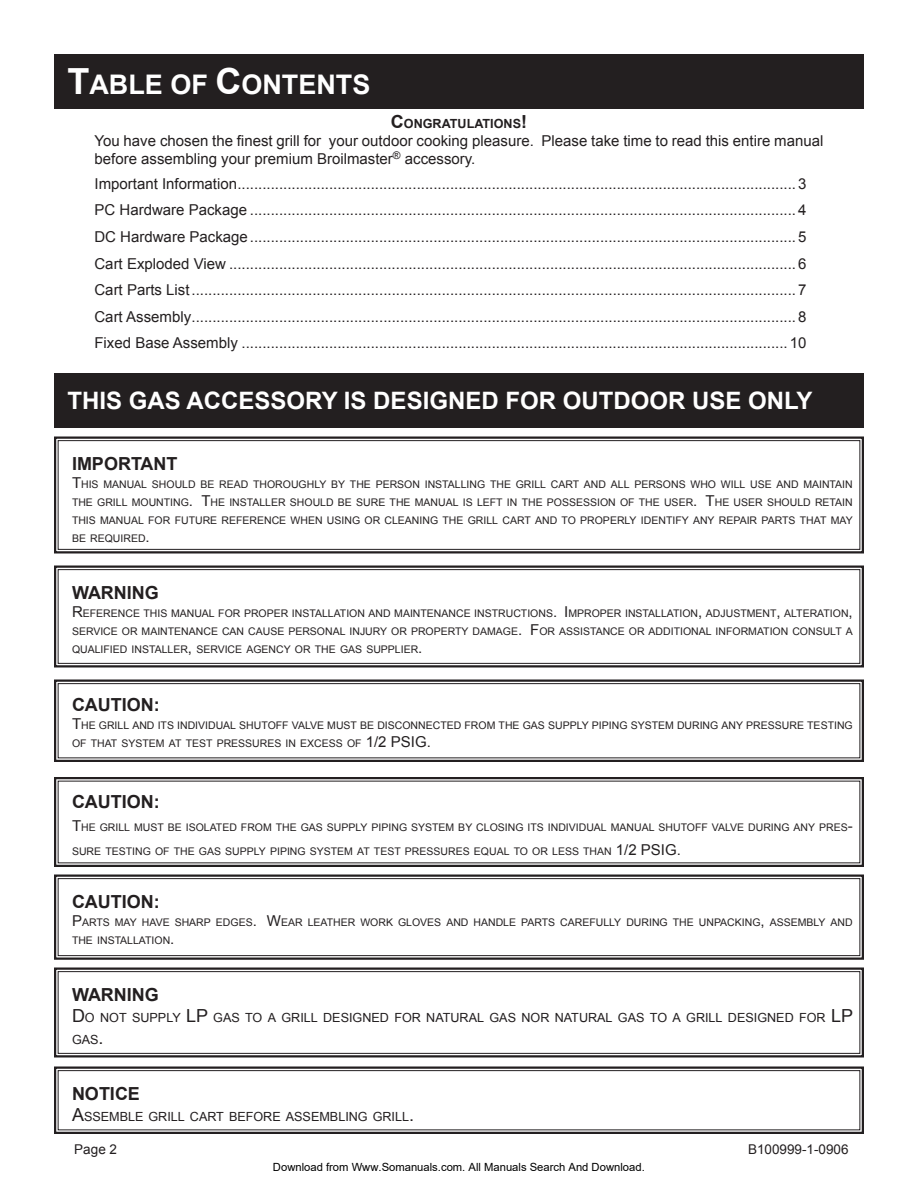
<style>
.page{position:relative;width:918px;height:1188px;background:#fff}
.page>*{position:absolute;margin:0;border:0;box-sizing:border-box;transform-origin:0 0}
.t1{font:700 27px "Arial";color:#fff}
.t2{font:700 24px "Arial";color:#fff}
.t3{font:700 18px "Arial";color:#231f20}
.t4{font:15px/26.5px "Arial";color:#231f20;text-align:justify}
.t5{font:13.5px "Arial";color:#231f20}
.t6{font:12.6px/21.6px "Arial";color:#231f20}
.t7{font:700 12.6px "Arial";color:#231f20}
.t8{font:11.25px "Arial";color:#000}
.t9{font:10.5px/18px "Arial";color:#231f20;text-align:justify}
.s1{font-size:36px}
.s2{font-size:18px}
.s3{font-size:15px}
</style>
<div class="page">
<svg style="left:54px;top:565px;width:810px;height:103px"></svg>
<div style="left:58px;top:569px;width:802px;height:95px;border:1px solid #231f20"></div>
<svg style="left:54px;top:436px;width:810px;height:118px"></svg>
<div style="left:58px;top:440px;width:802px;height:110px;border:1px solid #231f20"></div>
<svg style="left:54px;top:679px;width:810px;height:83px"></svg>
<div style="left:58px;top:683px;width:802px;height:75px;border:1px solid #231f20"></div>
<svg style="left:54px;top:777px;width:810px;height:90px"></svg>
<svg style="left:54px;top:874px;width:810px;height:86px"></svg>
<div style="left:58px;top:878px;width:802px;height:78px;border:1px solid #231f20"></div>
<svg style="left:54px;top:967px;width:810px;height:91px"></svg>
<div style="left:58px;top:971px;width:802px;height:83px;border:1px solid #231f20"></div>
<svg style="left:54px;top:1066px;width:810px;height:68px"></svg>
<div style="left:58px;top:1070px;width:802px;height:60px;border:1px solid #231f20"></div>
<div style="left:54px;top:54px;width:810px;height:54px;background:#231f20"></div>
<div style="left:54px;top:374px;width:810px;height:54px;background:#231f20"></div>
<h1 class="t1" style="left:68px;top:67px;width:304px"><span class="s1">T</span>ABLE OF <span class="s1">C</span>ONTENTS</h1>
<p class="t7" style="left:391px;top:115px;width:138px"><span class="s2">C</span>ONGRATULATIONS<span class="s2">!</span></p>
<p class="t4" style="left:94px;top:132px;width:730px;line-height:18px">You have chosen the finest grill for your outdoor cooking pleasure. Please take time to read this entire manual before assembling your premium Broilmaster<sup>®</sup> accessory.</p>
<p class="t4" style="left:94px;top:170px;width:714px">Important Information ...................................................................................................................................... 3<br>PC Hardware Package ................................................................................................................................... 4<br>DC Hardware Package ................................................................................................................................... 5<br>Cart Exploded View ........................................................................................................................................ 6<br>Cart Parts List ................................................................................................................................................. 7<br>Cart Assembly ................................................................................................................................................. 8<br>Fixed Base Assembly ................................................................................................................................... 10</p>
<h2 class="t2" style="left:68px;top:385px;width:746px">THIS GAS ACCESSORY IS DESIGNED FOR OUTDOOR USE ONLY</h2>
<p class="t3" style="left:72px;top:452px;width:107px">IMPORTANT</p>
<p class="t9" style="left:72px;top:475px;width:782px"><span class="s3">T</span>HIS MANUAL SHOULD BE READ THOROUGHLY BY THE PERSON INSTALLING THE GRILL CART AND ALL PERSONS WHO WILL USE AND MAINTAIN THE GRILL MOUNTING<span class="s3">. T</span>HE INSTALLER SHOULD BE SURE THE MANUAL IS LEFT IN THE POSSESSION OF THE USER<span class="s3">. T</span>HE USER SHOULD RETAIN THIS MANUAL FOR FUTURE REFERENCE WHEN USING OR CLEANING THE GRILL CART AND TO PROPERLY IDENTIFY ANY REPAIR PARTS THAT MAY BE REQUIRED<span class="s3">.</span></p>
<p class="t3" style="left:72px;top:581px;width:88px">WARNING</p>
<p class="t9" style="left:72px;top:604px;width:782px"><span class="s3">R</span>EFERENCE THIS MANUAL FOR PROPER INSTALLATION AND MAINTENANCE INSTRUCTIONS<span class="s3">. I</span>MPROPER INSTALLATION<span class="s3">,</span> ADJUSTMENT<span class="s3">,</span> ALTERATION<span class="s3">, </span>SERVICE OR MAINTENANCE CAN CAUSE PERSONAL INJURY OR PROPERTY DAMAGE<span class="s3">. F</span>OR ASSISTANCE OR ADDITIONAL INFORMATION CONSULT A QUALIFIED INSTALLER<span class="s3">,</span> SERVICE AGENCY OR THE GAS SUPPLIER<span class="s3">.</span></p>
<p class="t3" style="left:72px;top:692px;width:89px">CAUTION:</p>
<p class="t9" style="left:72px;top:716px;width:782px"><span class="s3">T</span>HE GRILL AND ITS INDIVIDUAL SHUTOFF VALVE MUST BE DISCONNECTED FROM THE GAS SUPPLY PIPING SYSTEM DURING ANY PRESSURE TESTING<br>OF THAT SYSTEM AT TEST PRESSURES IN EXCESS OF <span class="s3">1/2 PSIG.</span></p>
<p class="t3" style="left:72px;top:790px;width:89px">CAUTION:</p>
<p class="t9" style="left:72px;top:819px;width:782px"><span class="s3">T</span>HE GRILL MUST BE ISOLATED FROM THE GAS SUPPLY PIPING SYSTEM BY CLOSING ITS INDIVIDUAL MANUAL SHUTOFF VALVE DURING ANY PRES<span class="s3">-</span></p>
<p class="t9" style="left:72px;top:842px;width:610px">SURE TESTING OF THE GAS SUPPLY PIPING SYSTEM AT TEST PRESSURES EQUAL TO OR LESS THAN <span class="s3">1/2 PSIG.</span></p>
<p class="t3" style="left:72px;top:890px;width:89px">CAUTION:</p>
<p class="t9" style="left:72px;top:913px;width:782px"><span class="s3">P</span>ARTS MAY HAVE SHARP EDGES<span class="s3">. W</span>EAR LEATHER WORK GLOVES AND HANDLE PARTS CAREFULLY DURING THE UNPACKING<span class="s3">,</span> ASSEMBLY AND<br>THE INSTALLATION<span class="s3">.</span></p>
<p class="t3" style="left:72px;top:983px;width:88px">WARNING</p>
<p class="t6" style="left:72px;top:1007px;width:783px"><span class="s2">D</span>O NOT SUPPLY <span class="s2">LP</span> GAS TO A GRILL DESIGNED FOR NATURAL GAS NOR NATURAL GAS TO A GRILL DESIGNED FOR <span class="s2">LP<br></span>GAS<span class="s2">.</span></p>
<p class="t3" style="left:72px;top:1082px;width:70px">NOTICE</p>
<p class="t6" style="left:72px;top:1106px;width:344px"><span class="s2">A</span>SSEMBLE GRILL CART BEFORE ASSEMBLING GRILL<span class="s2">.</span></p>
<p class="t5" style="left:74px;top:1140px;width:44px">Page 2</p>
<p class="t5" style="left:748px;top:1140px;width:102px">B100999-1-0906</p>
<p class="t8" style="left:273px;top:1160px;width:373px">Download from Www.Somanuals.com. All Manuals Search And Download.</p>
</div>
